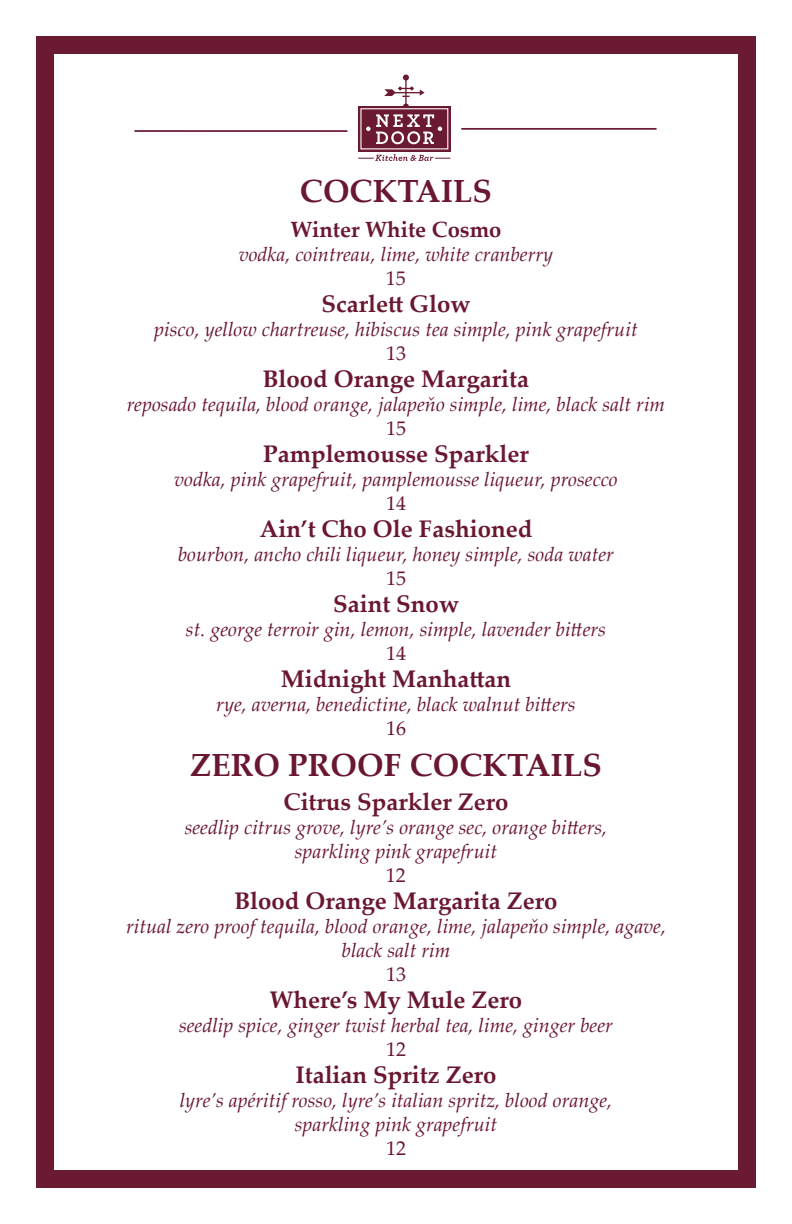
<style>
.page{position:relative;width:792px;height:1224px;background:#fff}
.page>*{position:absolute;margin:0;border:0;box-sizing:border-box;transform-origin:0 0}
.t1{font:700 32px "Palatino Linotype";color:#6a1730}
.t2{font:700 24px "Palatino Linotype";color:#6a1730}
.t3{font:700 22px "Palatino Linotype";color:#6a1730}
.t4{font:italic 20px/24px "Palatino Linotype";color:#6a1730;text-align:center}
.t5{font:20px "Palatino Linotype";color:#6a1730}
</style>
<div class="page">
<div style="left:36px;top:36px;width:720px;height:1152px;background:#6b1b31"></div>
<div style="left:54px;top:54px;width:684px;height:1116px;background:#fff"></div>
<hr style="left:461px;top:128px;width:196px;height:2px;background:#6b1b31">
<hr style="left:134px;top:130px;width:213px;height:2px;background:#6b1b31">
<div style="left:358px;top:106px;width:92px;height:46px;background:#6b1b31"></div>
<hr style="left:405px;top:78px;width:2px;height:27px;background:#6a1730">
<svg style="left:384px;top:75px;width:41px;height:22px"></svg>
<div style="left:360px;top:108px;width:88px;height:41px;border:1px solid #fff"></div>
<svg style="left:366px;top:114px;width:76px;height:30px"></svg>
<svg style="left:358px;top:154px;width:92px;height:7px"></svg>
<h1 class="t1" style="left:300px;top:168px;width:194px">COCKTAILS</h1>
<p class="t3" style="left:290px;top:214px;width:213px">Winter White Cosmo</p>
<p class="t4" style="left:239px;top:242px;width:316px">vodka, cointreau, lime, white cranberry</p>
<p class="t5" style="left:386px;top:264px;width:21px">15</p>
<p class="t2" style="left:321px;top:287px;width:151px">Scarlett Glow</p>
<p class="t4" style="left:154px;top:317px;width:485px">pisco, yellow chartreuse, hibiscus tea simple, pink grapefruit</p>
<p class="t5" style="left:386px;top:339px;width:21px">13</p>
<p class="t2" style="left:263px;top:362px;width:268px">Blood Orange Margarita</p>
<p class="t4" style="left:127px;top:392px;width:540px">reposado tequila, blood orange, jalapeňo simple, lime, black salt rim</p>
<p class="t5" style="left:386px;top:414px;width:21px">15</p>
<p class="t2" style="left:263px;top:437px;width:267px">Pamplemousse Sparkler</p>
<p class="t4" style="left:174px;top:467px;width:445px">vodka, pink grapefruit, pamplemousse liqueur, prosecco</p>
<p class="t5" style="left:386px;top:489px;width:21px">14</p>
<p class="t2" style="left:260px;top:512px;width:274px">Ain’t Cho Ole Fashioned</p>
<p class="t4" style="left:178px;top:542px;width:437px">bourbon, ancho chili liqueur, honey simple, soda water</p>
<p class="t5" style="left:386px;top:564px;width:21px">15</p>
<p class="t2" style="left:333px;top:587px;width:127px">Saint Snow</p>
<p class="t4" style="left:186px;top:617px;width:422px">st. george terroir gin, lemon, simple, lavender bitters</p>
<p class="t5" style="left:386px;top:639px;width:21px">14</p>
<p class="t2" style="left:281px;top:662px;width:232px">Midnight Manhattan</p>
<p class="t4" style="left:216px;top:692px;width:361px">rye, averna, benedictine, black walnut bitters</p>
<p class="t5" style="left:386px;top:714px;width:21px">16</p>
<h1 class="t1" style="left:190px;top:742px;width:413px">ZERO PROOF COCKTAILS</h1>
<p class="t2" style="left:283px;top:785px;width:227px">Citrus Sparkler Zero</p>
<p class="t4" style="left:185px;top:815px;width:424px">seedlip citrus grove, lyre’s orange sec, orange bitters, sparkling pink grapefruit</p>
<p class="t5" style="left:386px;top:861px;width:21px">12</p>
<p class="t2" style="left:234px;top:884px;width:325px">Blood Orange Margarita Zero</p>
<p class="t4" style="left:126px;top:914px;width:541px">ritual zero proof tequila, blood orange, lime, jalapeňo simple, agave, black salt rim</p>
<p class="t5" style="left:386px;top:960px;width:21px">13</p>
<p class="t2" style="left:270px;top:983px;width:254px">Where’s My Mule Zero</p>
<p class="t4" style="left:179px;top:1013px;width:435px">seedlip spice, ginger twist herbal tea, lime, ginger beer</p>
<p class="t5" style="left:386px;top:1035px;width:21px">12</p>
<p class="t2" style="left:295px;top:1058px;width:203px">Italian Spritz Zero</p>
<p class="t4" style="left:180px;top:1088px;width:434px">lyre’s apéritif rosso, lyre’s italian spritz, blood orange, sparkling pink grapefruit</p>
<p class="t5" style="left:386px;top:1134px;width:21px">12</p>
</div>
